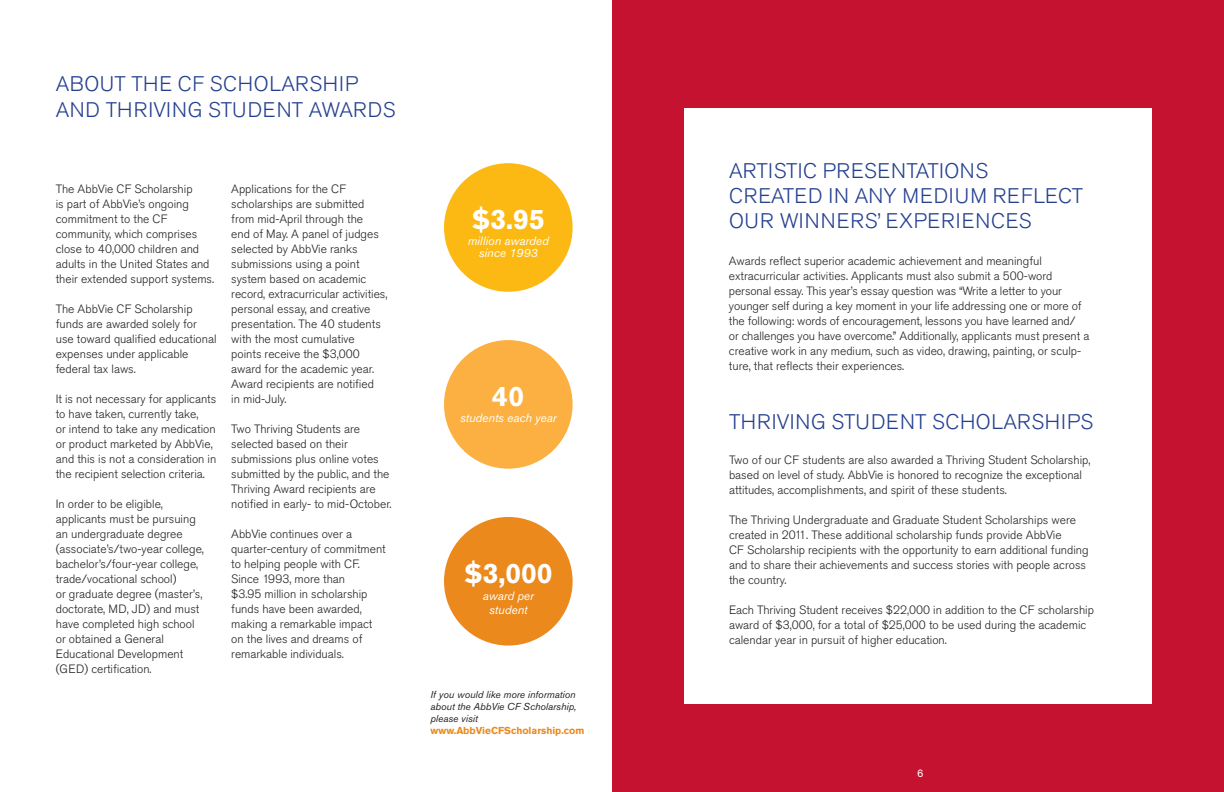
<style>
.page{position:relative;width:1224px;height:792px;background:#fff}
.page>*{position:absolute;margin:0;border:0;box-sizing:border-box;transform-origin:0 0}
.t1{font:700 28px "Akzidenz Grotesk Pro";color:#fff}
.t2{font:300 21px/25.2px "Akzidenz Grotesk Pro";letter-spacing:.03em;color:#25408f}
.t3{font:300 12px/15px "Akzidenz Grotesk Pro";color:#231f20}
.t4{font:italic 12px/14px "Akzidenz Grotesk Pro";color:#fff;text-align:center}
.t5{font:11px "Akzidenz Grotesk Pro";color:#fff}
.t6{font:italic 10px/12px "Akzidenz Grotesk Pro";color:#231f20;text-align:justify}
.t7{font:700 10px "Akzidenz Grotesk Pro";color:#ec891c}
</style>
<div class="page">
<div style="left:612px;top:0;width:612px;height:792px;background:#c41230"></div>
<div style="left:684px;top:108px;width:468px;height:596px;background:#fff"></div>
<div style="left:444px;top:517px;width:129px;height:129px;background:#ec891c;border-radius:50%"></div>
<div style="left:444px;top:340px;width:129px;height:129px;background:#fbb041;border-radius:50%"></div>
<div style="left:444px;top:163px;width:129px;height:129px;background:#fdb913;border-radius:50%"></div>
<h2 class="t2" style="left:56px;top:71px;width:341px">ABOUT THE CF SCHOLARSHIP<br>AND THRIVING STUDENT AWARDS</h2>
<p class="t3" style="left:56px;top:181px;width:160px">The AbbVie CF Scholarship<br>is part of AbbVie’s ongoing commitment to the CF community, which comprises close to 40,000 children and adults in the United States and their extended support systems.</p>
<p class="t3" style="left:56px;top:301px;width:162px">The AbbVie CF Scholarship funds are awarded solely for use toward qualified educational expenses under applicable federal tax laws.</p>
<p class="t3" style="left:56px;top:391px;width:162px">It is not necessary for applicants to have taken, currently take,<br>or intend to take any medication or product marketed by AbbVie, and this is not a consideration in the recipient selection criteria.</p>
<p class="t3" style="left:56px;top:496px;width:150px">In order to be eligible, applicants must be pursuing an undergraduate degree (associate’s/two-year college, bachelor’s/four-year college, trade/vocational school)<br>or graduate degree (master’s, doctorate, MD, JD) and must have completed high school or obtained a General<br>Educational Development (GED) certification.</p>
<p class="t3" style="left:231px;top:181px;width:158px">Applications for the CF scholarships are submitted from mid-April through the<br>end of May. A panel of judges selected by AbbVie ranks submissions using a point system based on academic record, extracurricular activities, personal essay, and creative presentation. The 40 students with the most cumulative points receive the $3,000 award for the academic year.<br>Award recipients are notified<br>in mid-July.</p>
<p class="t3" style="left:231px;top:421px;width:162px">Two Thriving Students are selected based on their submissions plus online votes submitted by the public, and the<br>Thriving Award recipients are notified in early- to mid-October.</p>
<p class="t3" style="left:231px;top:526px;width:156px">AbbVie continues over a quarter-century of commitment to helping people with CF.<br>Since 1993, more than<br>$3.95 million in scholarship funds have been awarded, making a remarkable impact on the lives and dreams of remarkable individuals.</p>
<h1 class="t1" style="left:472px;top:201px;width:74px">$3.95</h1>
<p class="t4" style="left:468px;top:235px;width:83px;line-height:12px">million awarded since 1993</p>
<h1 class="t1" style="left:492px;top:378px;width:34px">40</h1>
<p class="t4" style="left:460px;top:411px;width:98px">students each year</p>
<h1 class="t1" style="left:464px;top:555px;width:90px">$3,000</h1>
<p class="t4" style="left:483px;top:588px;width:53px">award per student</p>
<p class="t6" style="left:431px;top:688px;width:147px">If you would like more information about the AbbVie CF Scholarship, please visit</p>
<p class="t7" style="left:431px;top:724px;width:155px">www.AbbVieCFScholarship.com</p>
<h2 class="t2" style="left:729px;top:158px;width:356px">ARTISTIC PRESENTATIONS<br>CREATED IN ANY MEDIUM REFLECT<br>OUR WINNERS’ EXPERIENCES</h2>
<p class="t3" style="left:729px;top:253px;width:362px">Awards reflect superior academic achievement and meaningful extracurricular activities. Applicants must also submit a 500-word personal essay. This year’s essay question was “Write a letter to your younger self during a key moment in your life addressing one or more of the following: words of encouragement, lessons you have learned and/<br>or challenges you have overcome.” Additionally, applicants must present a creative work in any medium, such as video, drawing, painting, or sculp&shy;ture, that reflects their experiences.</p>
<h2 class="t2" style="left:729px;top:409px;width:366px">THRIVING STUDENT SCHOLARSHIPS</h2>
<p class="t3" style="left:729px;top:453px;width:363px">Two of our CF students are also awarded a Thriving Student Scholarship, based on level of study. AbbVie is honored to recognize the exceptional attitudes, accomplishments, and spirit of these students.</p>
<p class="t3" style="left:729px;top:513px;width:361px">The Thriving Undergraduate and Graduate Student Scholarships were created in 2011. These additional scholarship funds provide AbbVie<br>CF Scholarship recipients with the opportunity to earn additional funding and to share their achievements and success stories with people across the country.</p>
<p class="t3" style="left:729px;top:603px;width:367px">Each Thriving Student receives $22,000 in addition to the CF scholarship award of $3,000, for a total of $25,000 to be used during the academic calendar year in pursuit of higher education.</p>
<p class="t5" style="left:917px;top:766px;width:8px">6</p>
</div>
